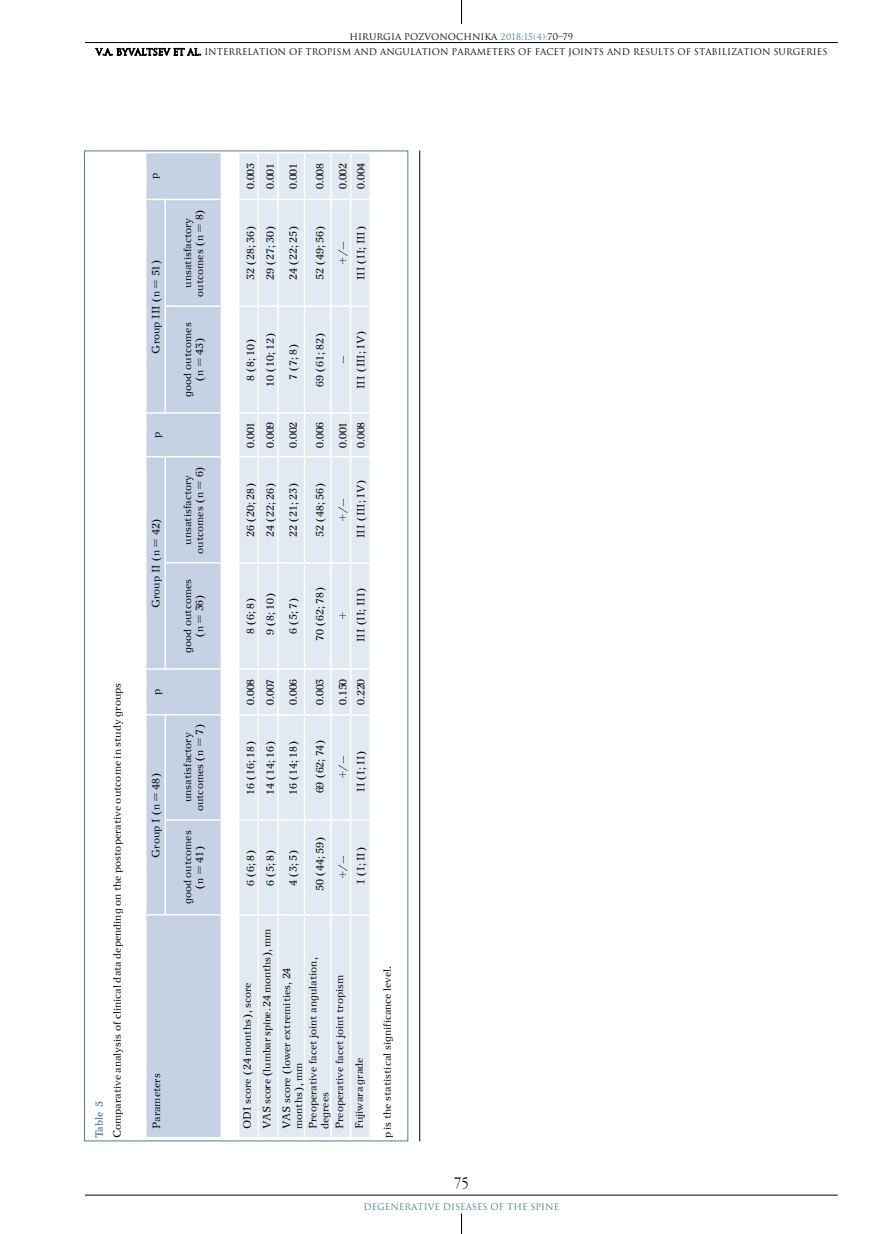
<style>
.page{position:relative;width:893px;height:1234px;background:#fff}
.page>*{position:absolute;margin:0;border:0;box-sizing:border-box;transform-origin:0 0}
.t1{font:300 15px "Garamond Narrow C";color:#000}
.t2{font:10.5px/12px "New Journal C";color:#000;text-align:center}
.t3{font:10.5px "New Journal C";letter-spacing:-.02em;color:#000}
.t4{font:700 10.5px "New Journal C";color:#507a98}
.t5{font:9px "Romul";color:#000}
.t6{font:9px "Romul";color:#507a98}
.s1{color:#507a98}
</style>
<div class="page">
<hr style="left:85px;top:42px;width:753px;height:1px;background:#000">
<svg style="left:461px;top:0;width:1px;height:24px"></svg>
<hr style="left:85px;top:1194px;width:753px;height:1px;background:#000">
<svg style="left:461px;top:1213px;width:1px;height:20px"></svg>
<svg style="left:95px;top:47px;width:106px;height:9px"></svg>
<hr style="left:419px;top:150px;width:1px;height:990px;background:#000">
<svg style="left:84px;top:150px;width:325px;height:991px"></svg>
<p class="t5" style="left:350px;top:31px;width:225px">HIRURGIA POZVONOCHNIKA <span class="s1">2018;15(4):</span>70–79</p>
<p class="t5" style="left:96px;top:47px;width:733px">V.A. BYVALTSEV ET AL. INTERRELATION OF TROPISM AND ANGULATION PARAMETERS OF FACET JOINTS AND RESULTS OF STABILIZATION SURGERIES</p>
<p class="t4" style="left:93px;top:1138px;width:39px;rotate:-90deg">Table 5</p>
<p class="t2" style="left:111px;top:1138px;width:457px;rotate:-90deg">Comparative analysis of clinical data depending on the postoperative outcome in study groups</p>
<p class="t2" style="left:148px;top:179px;width:8px;rotate:-90deg">р</p>
<p class="t2" style="left:150px;top:353px;width:96px;rotate:-90deg">Group III (n = 51)</p>
<p class="t2" style="left:151px;top:438px;width:8px;rotate:-90deg">р</p>
<p class="t2" style="left:150px;top:607px;width:92px;rotate:-90deg">Group II (n = 42)</p>
<p class="t2" style="left:151px;top:694px;width:8px;rotate:-90deg">р</p>
<p class="t2" style="left:150px;top:857px;width:87px;rotate:-90deg">Group I (n = 48)</p>
<p class="t2" style="left:182px;top:297px;width:90px;rotate:-90deg">unsatisfactory outcomes (n = 8)</p>
<p class="t2" style="left:182px;top:396px;width:76px;rotate:-90deg">good outcomes (n = 43)</p>
<p class="t2" style="left:182px;top:553px;width:90px;rotate:-90deg">unsatisfactory outcomes (n = 6)</p>
<p class="t2" style="left:182px;top:653px;width:76px;rotate:-90deg">good outcomes (n = 36)</p>
<p class="t2" style="left:182px;top:811px;width:90px;rotate:-90deg">unsatisfactory outcomes (n = 7)</p>
<p class="t2" style="left:182px;top:904px;width:76px;rotate:-90deg">good outcomes (n = 41)</p>
<p class="t2" style="left:151px;top:1128px;width:57px;rotate:-90deg">Parameters</p>
<p class="t2" style="left:245px;top:189px;width:28px;rotate:-90deg">0.003</p>
<p class="t2" style="left:264px;top:189px;width:28px;rotate:-90deg">0.001</p>
<p class="t2" style="left:287px;top:189px;width:28px;rotate:-90deg">0.001</p>
<p class="t2" style="left:245px;top:280px;width:56px;rotate:-90deg">32 (28; 36)</p>
<p class="t2" style="left:264px;top:280px;width:56px;rotate:-90deg">29 (27; 30)</p>
<p class="t2" style="left:287px;top:280px;width:56px;rotate:-90deg">24 (22; 25)</p>
<p class="t2" style="left:314px;top:189px;width:28px;rotate:-90deg">0.008</p>
<p class="t2" style="left:337px;top:189px;width:28px;rotate:-90deg">0.002</p>
<p class="t2" style="left:355px;top:189px;width:28px;rotate:-90deg">0.004</p>
<p class="t2" style="left:314px;top:280px;width:56px;rotate:-90deg">52 (49; 56)</p>
<p class="t2" style="left:337px;top:264px;width:25px;rotate:-90deg">+/–</p>
<p class="t2" style="left:355px;top:280px;width:57px;rotate:-90deg">III (II; III)</p>
<p class="t2" style="left:245px;top:381px;width:44px;rotate:-90deg">8 (8; 10)</p>
<p class="t2" style="left:264px;top:387px;width:56px;rotate:-90deg">10 (10; 12)</p>
<p class="t2" style="left:287px;top:380px;width:39px;rotate:-90deg">7 (7; 8)</p>
<p class="t2" style="left:245px;top:448px;width:28px;rotate:-90deg">0.001</p>
<p class="t2" style="left:264px;top:448px;width:28px;rotate:-90deg">0.009</p>
<p class="t2" style="left:287px;top:448px;width:28px;rotate:-90deg">0.002</p>
<p class="t2" style="left:245px;top:537px;width:56px;rotate:-90deg">26 (20; 28)</p>
<p class="t2" style="left:264px;top:537px;width:56px;rotate:-90deg">24 (22; 26)</p>
<p class="t2" style="left:287px;top:537px;width:56px;rotate:-90deg">22 (21; 23)</p>
<p class="t2" style="left:314px;top:387px;width:56px;rotate:-90deg">69 (61; 82)</p>
<p class="t2" style="left:337px;top:364px;width:10px;rotate:-90deg">–</p>
<p class="t2" style="left:355px;top:389px;width:60px;rotate:-90deg">III (III; IV)</p>
<p class="t2" style="left:314px;top:448px;width:28px;rotate:-90deg">0.006</p>
<p class="t2" style="left:337px;top:448px;width:28px;rotate:-90deg">0.001</p>
<p class="t2" style="left:355px;top:448px;width:28px;rotate:-90deg">0.008</p>
<p class="t2" style="left:314px;top:537px;width:56px;rotate:-90deg">52 (48; 56)</p>
<p class="t2" style="left:337px;top:521px;width:25px;rotate:-90deg">+/–</p>
<p class="t2" style="left:355px;top:538px;width:60px;rotate:-90deg">III (III; IV)</p>
<p class="t2" style="left:245px;top:634px;width:39px;rotate:-90deg">8 (6; 8)</p>
<p class="t2" style="left:264px;top:634px;width:44px;rotate:-90deg">9 (8; 10)</p>
<p class="t2" style="left:287px;top:634px;width:39px;rotate:-90deg">6 (5; 7)</p>
<p class="t2" style="left:314px;top:640px;width:56px;rotate:-90deg">70 (62; 78)</p>
<p class="t2" style="left:337px;top:620px;width:10px;rotate:-90deg">+</p>
<p class="t2" style="left:355px;top:642px;width:57px;rotate:-90deg">III (II; III)</p>
<p class="t2" style="left:245px;top:705px;width:28px;rotate:-90deg">0.008</p>
<p class="t2" style="left:264px;top:705px;width:28px;rotate:-90deg">0.007</p>
<p class="t2" style="left:287px;top:705px;width:28px;rotate:-90deg">0.006</p>
<p class="t2" style="left:314px;top:705px;width:28px;rotate:-90deg">0.003</p>
<p class="t2" style="left:337px;top:705px;width:28px;rotate:-90deg">0.150</p>
<p class="t2" style="left:355px;top:705px;width:28px;rotate:-90deg">0.220</p>
<p class="t2" style="left:245px;top:794px;width:56px;rotate:-90deg">16 (16; 18)</p>
<p class="t2" style="left:264px;top:794px;width:56px;rotate:-90deg">14 (14; 16)</p>
<p class="t2" style="left:287px;top:794px;width:56px;rotate:-90deg">16 (14; 18)</p>
<p class="t2" style="left:314px;top:793px;width:56px;rotate:-90deg">69 (62; 74)</p>
<p class="t2" style="left:337px;top:779px;width:25px;rotate:-90deg">+/–</p>
<p class="t2" style="left:355px;top:791px;width:43px;rotate:-90deg">II (I; II)</p>
<p class="t2" style="left:245px;top:885px;width:39px;rotate:-90deg">6 (6; 8)</p>
<p class="t2" style="left:264px;top:885px;width:39px;rotate:-90deg">6 (5; 8)</p>
<p class="t2" style="left:287px;top:885px;width:39px;rotate:-90deg">4 (3; 5)</p>
<p class="t2" style="left:314px;top:890px;width:56px;rotate:-90deg">50 (44; 59)</p>
<p class="t2" style="left:337px;top:879px;width:25px;rotate:-90deg">+/–</p>
<p class="t2" style="left:355px;top:883px;width:39px;rotate:-90deg">I (I; II)</p>
<p class="t2" style="left:241px;top:1128px;width:148px;rotate:-90deg">ODI score (24 months), score</p>
<p class="t3" style="left:261px;top:1128px;width:202px;rotate:-90deg">VAS score (lumbar spine. 24 months), mm</p>
<p class="t2" style="left:307px;top:1128px;width:173px;text-align:left;rotate:-90deg">Preoperative facet joint angulation, degrees</p>
<p class="t2" style="left:280px;top:1128px;width:163px;text-align:left;rotate:-90deg">VAS score (lower extremities, 24 months), mm</p>
<p class="t2" style="left:334px;top:1128px;width:156px;rotate:-90deg">Preoperative facet joint tropism</p>
<p class="t2" style="left:353px;top:1128px;width:73px;rotate:-90deg">Fujiwara grade</p>
<p class="t2" style="left:381px;top:1138px;width:174px;rotate:-90deg">p is the statistical significance level.</p>
<h1 class="t1" style="left:454px;top:1173px;width:16px">75</h1>
<p class="t6" style="left:363px;top:1200px;width:197px">DEGENERATIVE DISEASES OF THE SPINE</p>
</div>
